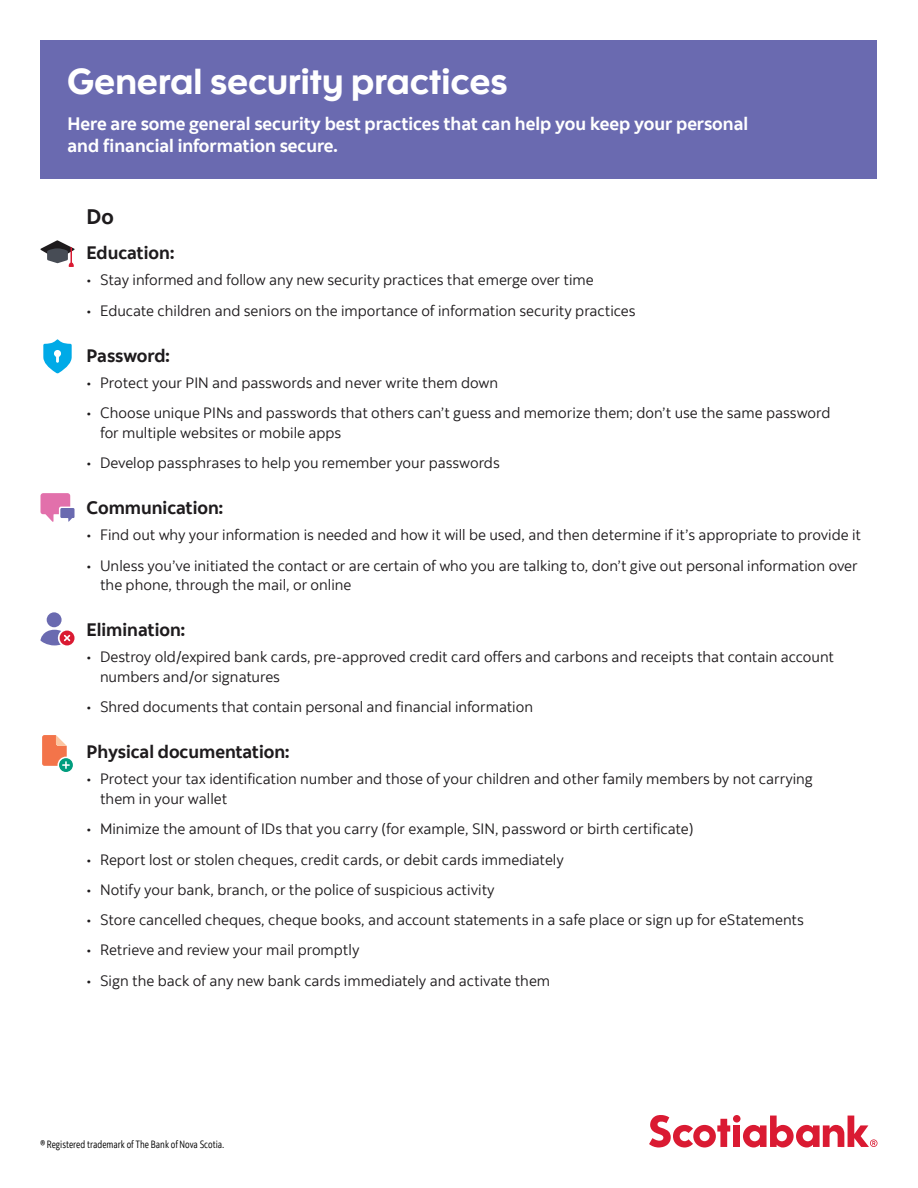
<style>
.page{position:relative;width:918px;height:1188px;background:#fff}
.page>*{position:absolute;margin:0;border:0;box-sizing:border-box;transform-origin:0 0}
.t1{font:36px "Scotia Headline";color:#fff}
.t2{font:700 21px "Scotia";color:#1e1b1d}
.t3{font:700 18px/22.5px "Scotia";color:#fff}
.Header_2{font:700 18px "Scotia";color:#1e1b1d}
.t4{font:15px/19.5px "Scotia";color:#1e1b1d}
.Bullet_lv_2{font:10.5px "Scotia Legal";color:#000}
</style>
<div class="page">
<div style="left:40px;top:40px;width:838px;height:139px;background:#6a6ab0"></div>
<svg style="left:40px;top:240px;width:35px;height:27px"></svg>
<svg style="left:43px;top:339px;width:29px;height:34px"></svg>
<svg style="left:41px;top:493px;width:34px;height:29px"></svg>
<svg style="left:60px;top:631px;width:15px;height:14px"></svg>
<svg style="left:40px;top:630px;width:30px;height:15px"></svg>
<div style="left:47px;top:612px;width:15px;height:15px;background:#6a6ab0;border-radius:50%"></div>
<div style="left:59px;top:758px;width:14px;height:14px;background:#009d7e;border-radius:50%"></div>
<svg style="left:42px;top:735px;width:28px;height:34px"></svg>
<div style="left:733px;top:1125px;width:7px;height:22px;background:#da1a32"></div>
<div style="left:733px;top:1115px;width:8px;height:8px;background:#da1a32;border-radius:50%"></div>
<svg style="left:649px;top:1115px;width:81px;height:33px"></svg>
<svg style="left:743px;top:1116px;width:135px;height:31px"></svg>
<p class="t1" style="left:68px;top:60px;width:442px">General security practices</p>
<p class="t3" style="left:68px;top:112px;width:682px">Here are some general security best practices that can help you keep your personal and financial information secure.</p>
<p class="t2" style="left:87px;top:203px;width:29px">Do</p>
<p class="Header_2" style="left:87px;top:241px;width:89px">Education:</p>
<p class="t4" style="left:87px;top:270px;width:509px">• Stay informed and follow any new security practices that emerge over time</p>
<p class="t4" style="left:87px;top:300px;width:550px">• Educate children and seniors on the importance of information security practices</p>
<p class="Header_2" style="left:87px;top:344px;width:85px">Password:</p>
<p class="t4" style="left:87px;top:373px;width:413px">• Protect your PIN and passwords and never write them down</p>
<p class="t4" style="left:100px;top:403px;width:732px;text-indent:-13px">• Choose unique PINs and passwords that others can’t guess and memorize them; don’t use the same password for multiple websites or mobile apps</p>
<p class="t4" style="left:87px;top:453px;width:415px">• Develop passphrases to help you remember your passwords</p>
<p class="Header_2" style="left:87px;top:496px;width:138px">Communication:</p>
<p class="t4" style="left:87px;top:525px;width:776px">• Find out why your information is needed and how it will be used, and then determine if it’s appropriate to provide it</p>
<p class="t4" style="left:100px;top:555px;width:759px;text-indent:-13px">• Unless you’ve initiated the contact or are certain of who you are talking to, don’t give out personal information over the phone, through the mail, or online</p>
<p class="Header_2" style="left:87px;top:619px;width:100px">Elimination:</p>
<p class="t4" style="left:100px;top:647px;width:736px;text-indent:-13px">• Destroy old/expired bank cards, pre-approved credit card offers and carbons and receipts that contain account numbers and/or signatures</p>
<p class="t4" style="left:87px;top:697px;width:448px">• Shred documents that contain personal and financial information</p>
<p class="Header_2" style="left:87px;top:741px;width:204px">Physical documentation:</p>
<p class="t4" style="left:100px;top:769px;width:714px;text-indent:-13px">• Protect your tax identification number and those of your children and other family members by not carrying them in your wallet</p>
<p class="t4" style="left:87px;top:819px;width:609px">• Minimize the amount of IDs that you carry (for example, SIN, password or birth certificate)</p>
<p class="t4" style="left:87px;top:849px;width:479px">• Report lost or stolen cheques, credit cards, or debit cards immediately</p>
<p class="t4" style="left:87px;top:880px;width:410px">• Notify your bank, branch, or the police of suspicious activity</p>
<p class="t4" style="left:87px;top:910px;width:719px">• Store cancelled cheques, cheque books, and account statements in a safe place or sign up for eStatements</p>
<p class="t4" style="left:87px;top:940px;width:274px">• Retrieve and review your mail promptly</p>
<p class="t4" style="left:87px;top:971px;width:465px">• Sign the back of any new bank cards immediately and activate them</p>
<p class="Bullet_lv_2" style="left:40px;top:1137px;width:185px">® Registered trademark of The Bank of Nova Scotia.</p>
</div>
